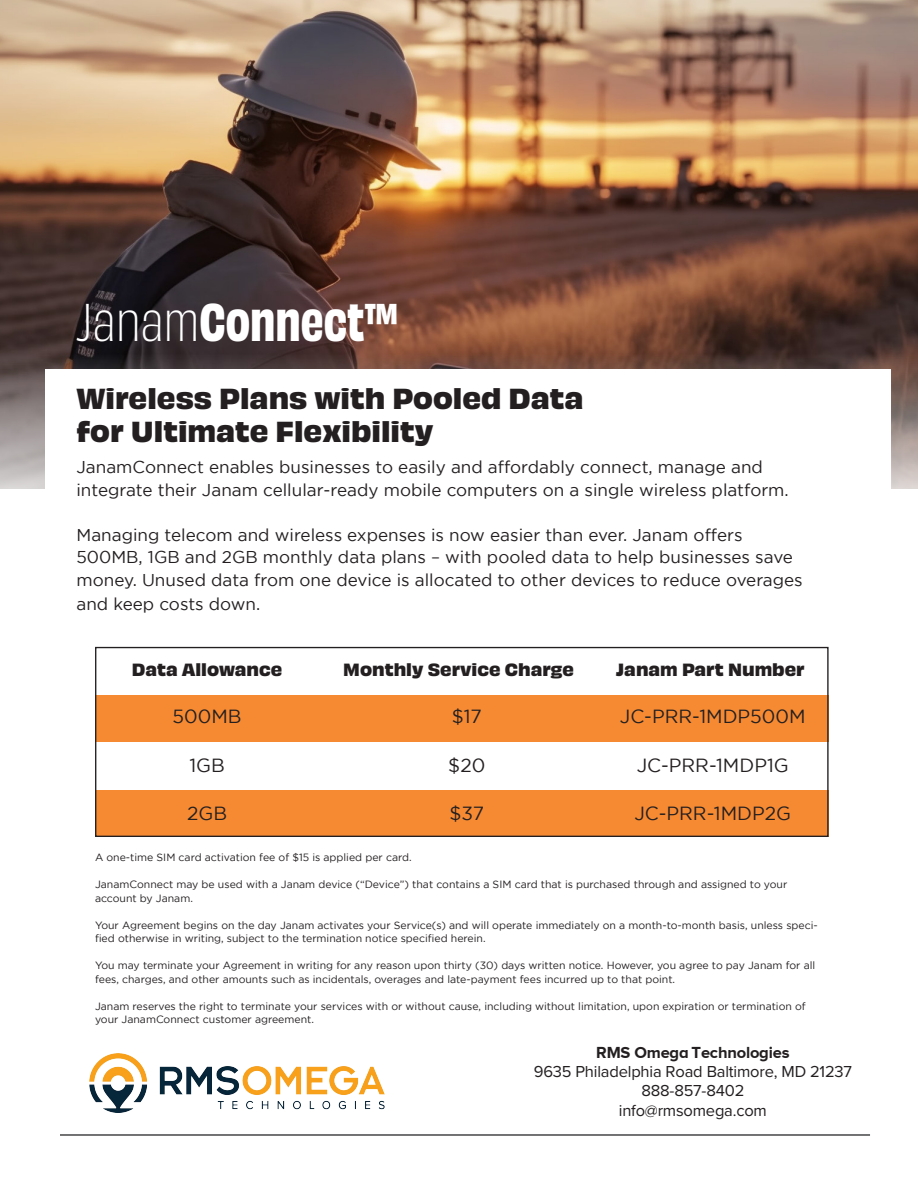
<style>
.page{position:relative;width:918px;height:1188px;background:#fff}
.page>*{position:absolute;margin:0;border:0;box-sizing:border-box;transform-origin:0 0}
.t1{font:700 49.5px "Obviously Narw";color:#fff}
.t2{font:700 27px/33px "Obviously";color:#231f20}
.t3{font:19.05px "Gotham";color:#231f20}
.t4{font:17.1px/23px "Gotham";color:#231f20}
.t5{font:16.5px/19.6px "Proxima Nova";letter-spacing:-.01em;color:#231f20;text-align:center}
.t6{font:700 16.5px "Obviously";color:#231f20}
.t7{font:700 16.5px "Proxima Nova";letter-spacing:-.01em;color:#231f20}
.t8{font:10.5px/13.5px "Gotham";color:#231f20}
.s1{font-family:"Obviously Narw Lght";font-weight:400}
</style>
<div class="page">
<img style="left:0;top:0;width:918px;height:353px">
<svg style="left:0;top:353px;width:918px;height:136px;background:#715c57"></svg>
<div style="left:45px;top:369px;width:845px;height:595px;background:#fff"></div>
<div style="left:95px;top:695px;width:734px;height:47px;background:#f58a33"></div>
<div style="left:95px;top:790px;width:734px;height:47px;background:#f58a33"></div>
<div style="left:95px;top:647px;width:734px;height:190px;border:1px solid #231f20"></div>
<hr style="left:60px;top:1134px;width:810px;height:2px;background:#454647">
<img style="left:89px;top:1054px;width:295px;height:58px">
<p class="t1" style="left:77px;top:285px;width:323px"><span class="s1">Janam</span>CONNECT™</p>
<p class="t2" style="left:76px;top:379px;width:509px">Wireless Plans with Pooled Data for Ultimate Flexibility</p>
<p class="t4" style="left:76px;top:456px;width:714px;line-height:22.5px">JanamConnect enables businesses to easily and affordably connect, manage and integrate their Janam cellular-ready mobile computers on a single wireless platform.</p>
<p class="t4" style="left:76px;top:523px;width:728px">Managing telecom and wireless expenses is now easier than ever. Janam offers 500MB, 1GB and 2GB monthly data plans – with pooled data to help businesses save money. Unused data from one device is allocated to other devices to reduce overages and keep costs down.</p>
<p class="t6" style="left:132px;top:656px;width:152px">Data Allowance</p>
<p class="t6" style="left:343px;top:656px;width:232px">Monthly Service Charge</p>
<p class="t6" style="left:616px;top:656px;width:190px">Janam Part Number</p>
<p class="t3" style="left:452px;top:705px;width:32px">$17</p>
<p class="t3" style="left:448px;top:754px;width:39px">$20</p>
<p class="t3" style="left:450px;top:803px;width:36px">$37</p>
<p class="t3" style="left:620px;top:705px;width:187px">JC-PRR-1MDP500M</p>
<p class="t3" style="left:637px;top:754px;width:154px">JC-PRR-1MDP1G</p>
<p class="t3" style="left:634px;top:803px;width:158px">JC-PRR-1MDP2G</p>
<p class="t3" style="left:173px;top:705px;width:71px">500MB</p>
<p class="t3" style="left:189px;top:754px;width:37px">1GB</p>
<p class="t3" style="left:187px;top:803px;width:42px">2GB</p>
<p class="t8" style="left:95px;top:850px;width:318px">A one-time SIM card activation fee of $15 is applied per card.</p>
<p class="t8" style="left:95px;top:877px;width:694px">JanamConnect may be used with a Janam device (“Device”) that contains a SIM card that is purchased through and assigned to your account by Janam.</p>
<p class="t8" style="left:95px;top:918px;width:724px">Your Agreement begins on the day Janam activates your Service(s) and will operate immediately on a month-to-month basis, unless speci&shy;fied otherwise in writing, subject to the termination notice specified herein.</p>
<p class="t8" style="left:95px;top:958px;width:722px">You may terminate your Agreement in writing for any reason upon thirty (30) days written notice. However, you agree to pay Janam for all fees, charges, and other amounts such as incidentals, overages and late-payment fees incurred up to that point.</p>
<p class="t8" style="left:95px;top:999px;width:712px">Janam reserves the right to terminate your services with or without cause, including without limitation, upon expiration or termination of your JanamConnect customer agreement.</p>
<h3 class="t7" style="left:596px;top:1043px;width:195px">RMS Omega Technologies</h3>
<h3 class="t5" style="left:534px;top:1061px;width:320px">9635 Philadelphia Road Baltimore, MD 21237<br>888-857-8402<br>info@rmsomega.com</h3>
</div>
